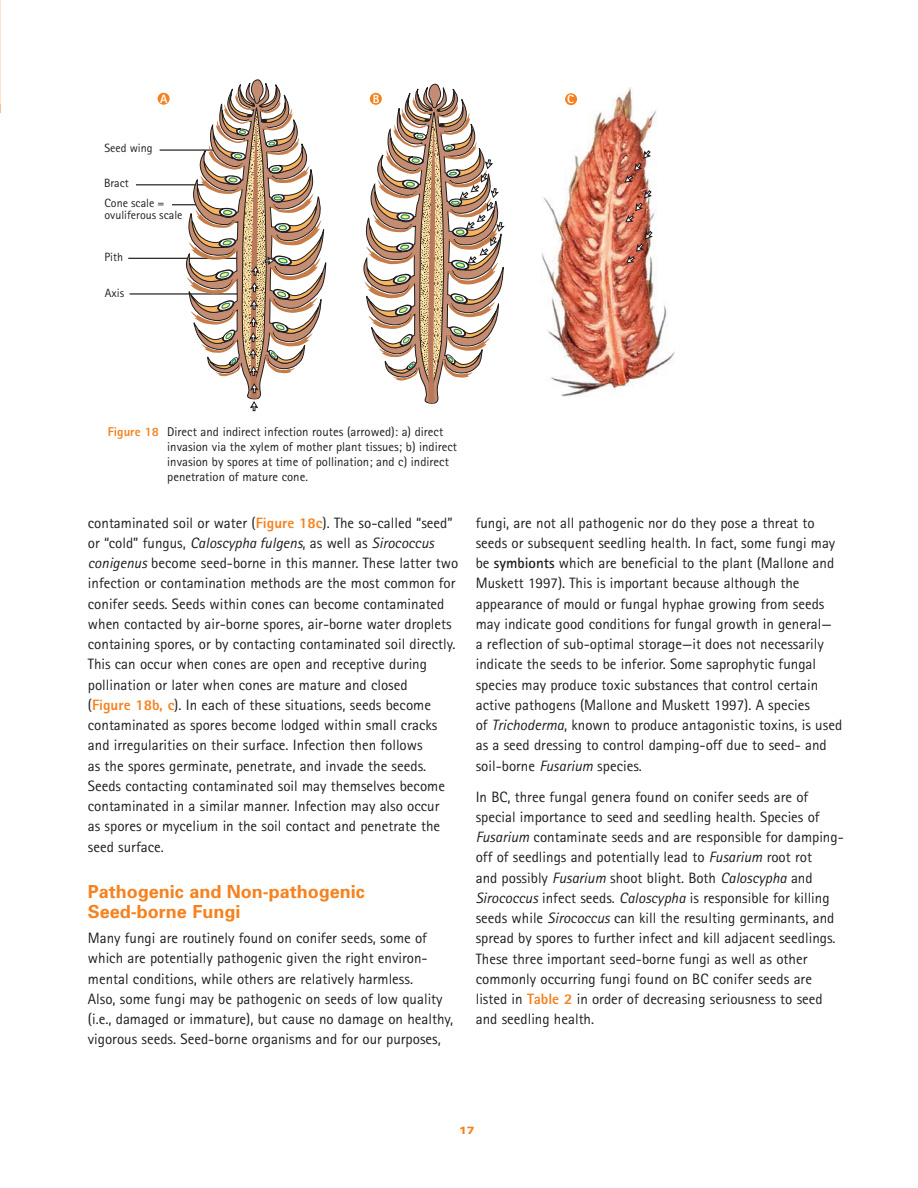
<style>
.page{position:relative;width:918px;height:1188px;background:#fff}
.page>*{position:absolute;margin:0;border:0;box-sizing:border-box;transform-origin:0 0}
.t1{font:700 18px/19.5px "Univers";color:#f5821f}
.t2{font:15px/20.2px "Rotis Sans Serif";color:#201d1d}
.t3{font:12.75px/15px "Rotis Sans Serif";color:#201d1d}
.t4{font:12px/12px "Rotis Sans Serif";color:#221e1f}
.t5{font:800 12px "Rotis Sans Serif";color:#fff}
.t6{font:900 expanded 10.5px "Univers";color:#f5821f}
.s1{font-weight:800;color:#f5821f}
.s2{font-style:italic}
.s3{font-weight:700}
</style>
<div class="page">
<img style="left:542px;top:87px;width:133px;height:309px">
<hr style="left:160px;top:149px;width:62px;height:2px;background:#201d1d">
<hr style="left:136px;top:184px;width:71px;height:1px;background:#201d1d">
<hr style="left:128px;top:258px;width:126px;height:1px;background:#201d1d">
<hr style="left:130px;top:293px;width:115px;height:2px;background:#201d1d">
<svg style="left:172px;top:80px;width:152px;height:331px"></svg>
<svg style="left:364px;top:84px;width:141px;height:319px"></svg>
<svg style="left:624px;top:150px;width:27px;height:33px"></svg>
<svg style="left:625px;top:190px;width:27px;height:33px"></svg>
<svg style="left:626px;top:231px;width:27px;height:32px"></svg>
<div style="left:565px;top:93px;width:12px;height:12px;background:#f5821f;border-radius:50%"></div>
<div style="left:370px;top:93px;width:12px;height:12px;background:#f5821f;border-radius:50%"></div>
<div style="left:158px;top:93px;width:12px;height:12px;background:#f5821f;border-radius:50%"></div>
<p class="t5" style="left:160px;top:94px;width:9px">A</p>
<p class="t5" style="left:373px;top:95px;width:8px">B</p>
<p class="t5" style="left:567px;top:95px;width:8px">C</p>
<p class="t4" style="left:104px;top:143px;width:50px">Seed wing</p>
<p class="t4" style="left:104px;top:179px;width:26px">Bract</p>
<p class="t4" style="left:104px;top:198px;width:80px">Cone scale = ovuliferous scale</p>
<p class="t4" style="left:105px;top:252px;width:20px">Pith</p>
<p class="t4" style="left:105px;top:288px;width:21px">Axis</p>
<p class="t3" style="left:167px;top:426px;width:291px;text-indent:-59px"><span class="s1">Figure 18</span> Direct and indirect infection routes (arrowed): a) direct invasion via the xylem of mother plant tissues; b) indirect invasion by spores at time of pollination; and c) indirect penetration of mature cone.</p>
<p class="t2" style="left:88px;top:514px;width:372px">contaminated soil or water (<span class="s1">Figure 18c</span>). The so-called “seed” or “cold” fungus, <span class="s2">Caloscypha fulgens</span>, as well as <span class="s2">Sirococcus conigenus</span> become seed-borne in this manner. These latter two infection or contamination methods are the most common for conifer seeds. Seeds within cones can become contaminated when contacted by air-borne spores, air-borne water droplets containing spores, or by contacting contaminated soil directly.<br>This can occur when cones are open and receptive during pollination or later when cones are mature and closed<br>(<span class="s1">Figure 18b, c</span>). In each of these situations, seeds become contaminated as spores become lodged within small cracks and irregularities on their surface. Infection then follows<br>as the spores germinate, penetrate, and invade the seeds.<br>Seeds contacting contaminated soil may themselves become contaminated in a similar manner. Infection may also occur<br>as spores or mycelium in the soil contact and penetrate the seed surface.</p>
<p class="t1" style="left:88px;top:884px;width:278px">Pathogenic and Non-pathogenic<br>Seed-borne Fungi</p>
<p class="t2" style="left:88px;top:930px;width:367px">Many fungi are routinely found on conifer seeds, some of which are potentially pathogenic given the right environ&shy;mental conditions, while others are relatively harmless.<br>Also, some fungi may be pathogenic on seeds of low quality (i.e., damaged or immature), but cause no damage on healthy, vigorous seeds. Seed-borne organisms and for our purposes,</p>
<p class="t2" style="left:476px;top:514px;width:368px">fungi, are not all pathogenic nor do they pose a threat to seeds or subsequent seedling health. In fact, some fungi may be <span class="s3">symbionts</span> which are beneficial to the plant (Mallone and Muskett 1997). This is important because although the appearance of mould or fungal hyphae growing from seeds may indicate good conditions for fungal growth in general— a reflection of sub-optimal storage—it does not necessarily indicate the seeds to be inferior. Some saprophytic fungal species may produce toxic substances that control certain active pathogens (Mallone and Muskett 1997). A species<br>of <span class="s2">Trichoderma</span>, known to produce antagonistic toxins, is used as a seed dressing to control damping-off due to seed- and soil-borne <span class="s2">Fusarium</span> species.</p>
<p class="t2" style="left:476px;top:788px;width:370px">In BC, three fungal genera found on conifer seeds are of special importance to seed and seedling health. Species of <span class="s2">Fusarium</span> contaminate seeds and are responsible for damping&shy;off of seedlings and potentially lead to <span class="s2">Fusarium</span> root rot<br>and possibly <span class="s2">Fusarium</span> shoot blight. Both <span class="s2">Caloscypha</span> and <span class="s2">Sirococcus</span> infect seeds. <span class="s2">Caloscypha</span> is responsible for killing seeds while <span class="s2">Sirococcus</span> can kill the resulting germinants, and spread by spores to further infect and kill adjacent seedlings.<br>These three important seed-borne fungi as well as other commonly occurring fungi found on BC conifer seeds are listed in <span class="s1">Table 2</span> in order of decreasing seriousness to seed and seedling health.</p>
<p class="t6" style="left:459px;top:1127px;width:17px">17</p>
</div>
